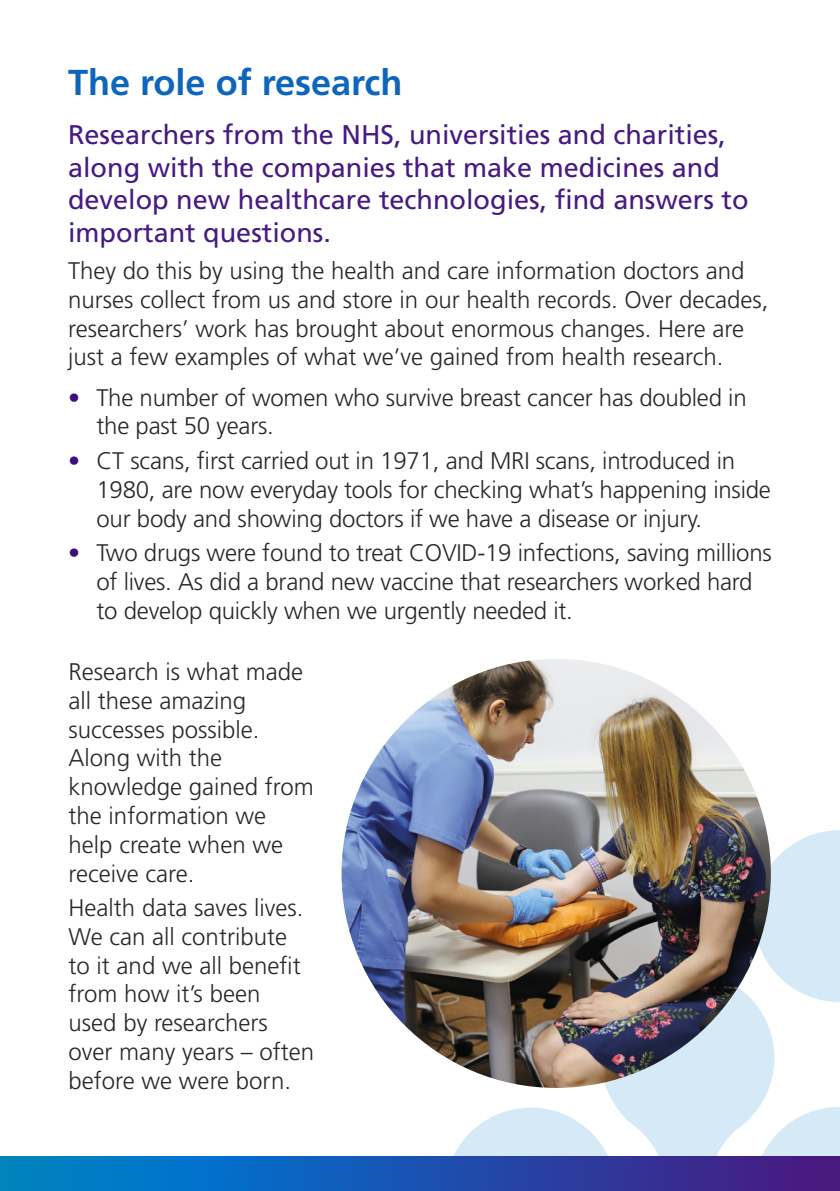
<style>
.page{position:relative;width:840px;height:1191px;background:#fff}
.page>*{position:absolute;margin:0;border:0;box-sizing:border-box;transform-origin:0 0}
.H2{font:700 36px "Frutiger LT Std";color:#0d66bb}
.Intro_Paragraph{font:27px/32.4px "Frutiger LT Std";color:#471a80}
.Paragraph{font:300 24px/28.8px "Frutiger LT Std";color:#282827}
.s1{font-weight:400;color:#3d0d79}
</style>
<div class="page">
<svg style="left:444px;top:830px;width:395px;height:327px"></svg>
<svg style="left:0;top:1157px;width:839px;height:34px;background:#1c50ac"></svg>
<img style="left:341px;top:659px;width:429px;height:429px;border-radius:214px">
<h1 class="H2" style="left:68px;top:61px;width:336px">The role of research</h1>
<p class="Intro_Paragraph" style="left:68px;top:119px;width:681px">Researchers from the NHS, universities and charities, along with the companies that make medicines and develop new healthcare technologies, find answers to important questions.</p>
<p class="Paragraph" style="left:68px;top:257px;width:701px">They do this by using the health and care information doctors and nurses collect from us and store in our health records. Over decades, researchers’ work has brought about enormous changes. Here are just a few examples of what we’ve gained from health research.</p>
<p class="Paragraph" style="left:96px;top:383px;width:651px;text-indent:-28px"><span class="s1">•</span> The number of women who survive breast cancer has doubled in the past 50 years.</p>
<p class="Paragraph" style="left:96px;top:446px;width:675px;text-indent:-28px"><span class="s1">•</span> CT scans, first carried out in 1971, and MRI scans, introduced in<br>1980, are now everyday tools for checking what’s happening inside our body and showing doctors if we have a disease or injury.</p>
<p class="Paragraph" style="left:96px;top:538px;width:676px;text-indent:-28px"><span class="s1">•</span> Two drugs were found to treat COVID-19 infections, saving millions of lives. As did a brand new vaccine that researchers worked hard to develop quickly when we urgently needed it.</p>
<p class="Paragraph" style="left:69px;top:657px;width:246px">Research is what made all these amazing successes possible.<br>Along with the knowledge gained from the information we help create when we receive care.</p>
<p class="Paragraph" style="left:69px;top:893px;width:247px">Health data saves lives.<br>We can all contribute to it and we all benefit from how it’s been used by researchers over many years – often before we were born.</p>
</div>
